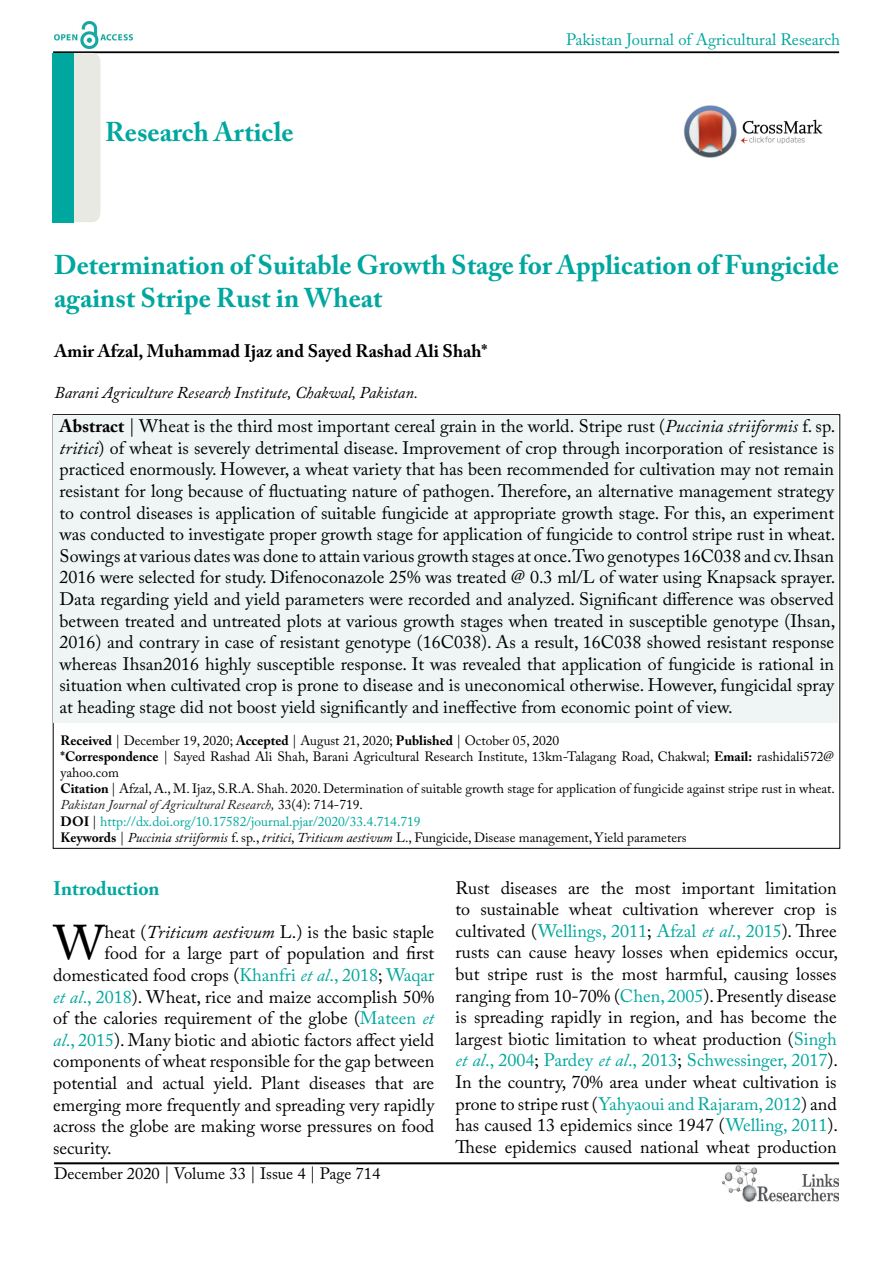
<style>
.page{position:relative;width:893px;height:1263px;background:#fff}
.page>*{position:absolute;margin:0;border:0;box-sizing:border-box;transform-origin:0 0}
.t1{font:48.45px "Adobe Caslon Pro";color:#000}
.t2{font:700 27px/32.4px "Adobe Caslon Pro";color:#00a79e}
.t3{font:700 19.5px "Adobe Caslon Pro";color:#00a79e}
.t4{font:18px/21.6px "Adobe Caslon Pro";color:#000;text-align:justify}
.t5{font:700 18px "Adobe Caslon Pro";color:#000}
.t6{font:italic 16.5px "Adobe Caslon Pro";color:#000}
.t7{font:16.5px "Adobe Caslon Pro";color:#00a79e}
.t8{font:16.5px "Adobe Caslon Pro";color:#000}
.t9{font:13.5px/16.2px "Adobe Caslon Pro";color:#000}
.s1{font-weight:700}
.s2{font-style:italic}
.s3{font-style:italic;color:#222}
.s4{color:#00a79e}
.s5{font-style:italic;color:#00a79e}
</style>
<div class="page">
<hr style="left:53px;top:51px;width:786px;height:2px;background:#000">
<hr style="left:54px;top:1162px;width:785px;height:2px;background:#000">
<img style="left:722px;top:1166px;width:117px;height:36px">
<img style="left:54px;top:22px;width:78px;height:27px">
<div style="left:54px;top:53px;width:46px;height:169px;background:#e9e9e4;border-radius:9px"></div>
<div style="left:53px;top:53px;width:21px;height:169px;background:#00a79e"></div>
<div style="left:54px;top:416px;width:784px;height:307px;background:#eef5f4"></div>
<img style="left:684px;top:105px;width:139px;height:53px">
<h2 class="t2" style="left:105px;top:116px;width:190px">Research Article</h2>
<p class="t7" style="left:566px;top:30px;width:276px">Pakistan Journal of Agricultural Research</p>
<h2 class="t2" style="left:54px;top:249px;width:786px">Determination of Suitable Growth Stage for Application of Fungicide against Stripe Rust in Wheat</h2>
<p class="t5" style="left:55px;top:340px;width:434px">Amir Afzal, Muhammad Ijaz and Sayed Rashad Ali Shah*</p>
<p class="t6" style="left:55px;top:383px;width:365px">Barani Agriculture Research Institute, Chakwal, Pakistan.</p>
<p class="t4" style="left:60px;top:415px;width:777px"><span class="s1">Abstract</span> | Wheat is the third most important cereal grain in the world. Stripe rust (<span class="s2">Puccinia striiformis</span> f. sp. <span class="s2">tritici</span>) of wheat is severely detrimental disease. Improvement of crop through incorporation of resistance is practiced enormously. However, a wheat variety that has been recommended for cultivation may not remain resistant for long because of fluctuating nature of pathogen. Therefore, an alternative management strategy to control diseases is application of suitable fungicide at appropriate growth stage. For this, an experiment was conducted to investigate proper growth stage for application of fungicide to control stripe rust in wheat.<br>Sowings at various dates was done to attain various growth stages at once. Two genotypes 16C038 and cv. Ihsan 2016 were selected for study. Difenoconazole 25% was treated @ 0.3 ml/L of water using Knapsack sprayer.<br>Data regarding yield and yield parameters were recorded and analyzed. Significant difference was observed between treated and untreated plots at various growth stages when treated in susceptible genotype (Ihsan, 2016) and contrary in case of resistant genotype (16C038). As a result, 16C038 showed resistant response whereas Ihsan2016 highly susceptible response. It was revealed that application of fungicide is rational in situation when cultivated crop is prone to disease and is uneconomical otherwise. However, fungicidal spray at heading stage did not boost yield significantly and ineffective from economic point of view.</p>
<p class="t9" style="left:61px;top:732px;width:776px"><span class="s1">Received</span> | December 19, 2020; <span class="s1">Accepted</span> | August 21, 2020; <span class="s1">Published</span> | October 05, 2020<br><span class="s1">*Correspondence</span> | Sayed Rashad Ali Shah, Barani Agricultural Research Institute, 13km-Talagang Road, Chakwal; <span class="s1">Email:</span> rashidali572@ yahoo.com<br><span class="s1">Citation</span> | Afzal, A., M. Ijaz, S.R.A. Shah. 2020. Determination of suitable growth stage for application of fungicide against stripe rust in wheat.<br><span class="s3">Pakistan Journal of Agricultural Research</span><span class="s2">,</span> 33(4): 714-719.<br><span class="s1">DOI</span> | <span class="s4">http://dx.doi.org/10.17582/journal.pjar/2020/33.4.714.719<br></span><span class="s1">Keywords</span> | <span class="s2">Puccinia striiformis</span> f. sp., <span class="s2">tritici</span>, <span class="s2">Triticum aestivum</span> L., Fungicide, Disease management, Yield parameters</p>
<p class="t3" style="left:53px;top:876px;width:108px">Introduction</p>
<h1 class="t1" style="left:54px;top:914px;width:52px">W</h1>
<p class="t4" style="left:105px;top:921px;width:331px">heat (<span class="s2">Triticum aestivum</span> L.) is the basic staple</p>
<p class="t4" style="left:105px;top:942px;width:331px">food for a large part of population and first</p>
<p class="t4" style="left:53px;top:964px;width:383px">domesticated food crops (<span class="s4">Khanfri</span> <span class="s5">et al</span><span class="s4">., 2018</span>; <span class="s4">Waqar</span></p>
<p class="t4" style="left:53px;top:985px;width:383px"><span class="s5">et al</span><span class="s4">., 2018</span>). Wheat, rice and maize accomplish 50%</p>
<p class="t4" style="left:53px;top:1007px;width:383px">of the calories requirement of the globe (<span class="s4">Mateen</span> <span class="s5">et</span></p>
<p class="t4" style="left:53px;top:1029px;width:383px"><span class="s5">al</span><span class="s4">., 2015</span>). Many biotic and abiotic factors affect yield</p>
<p class="t4" style="left:53px;top:1050px;width:383px">components of wheat responsible for the gap between</p>
<p class="t4" style="left:53px;top:1072px;width:383px">potential and actual yield. Plant diseases that are</p>
<p class="t4" style="left:53px;top:1093px;width:383px">emerging more frequently and spreading very rapidly</p>
<p class="t4" style="left:53px;top:1115px;width:383px">across the globe are making worse pressures on food</p>
<p class="t4" style="left:53px;top:1137px;width:60px">security.</p>
<p class="t8" style="left:54px;top:1164px;width:328px">December 2020 | Volume 33 | Issue 4 | Page 714</p>
<p class="t4" style="left:456px;top:876px;width:384px">Rust diseases are the most important limitation to sustainable wheat cultivation wherever crop is cultivated (<span class="s4">Wellings, 2011</span>; <span class="s4">Afzal</span> <span class="s5">et al</span><span class="s4">., 2015</span>). Three rusts can cause heavy losses when epidemics occur, but stripe rust is the most harmful, causing losses ranging from 10-70% (<span class="s4">Chen, 2005</span>). Presently disease is spreading rapidly in region, and has become the largest biotic limitation to wheat production (<span class="s4">Singh </span><span class="s5">et al</span><span class="s4">., 2004</span>; <span class="s4">Pardey</span> <span class="s5">et al</span><span class="s4">., 2013</span>; <span class="s4">Schwessinger, 2017</span>).<br>In the country, 70% area under wheat cultivation is prone to stripe rust (<span class="s4">Yahyaoui and Rajaram, 2012</span>) and has caused 13 epidemics since 1947 (<span class="s4">Welling, 2011</span>).<br>These epidemics caused national wheat production</p>
</div>
